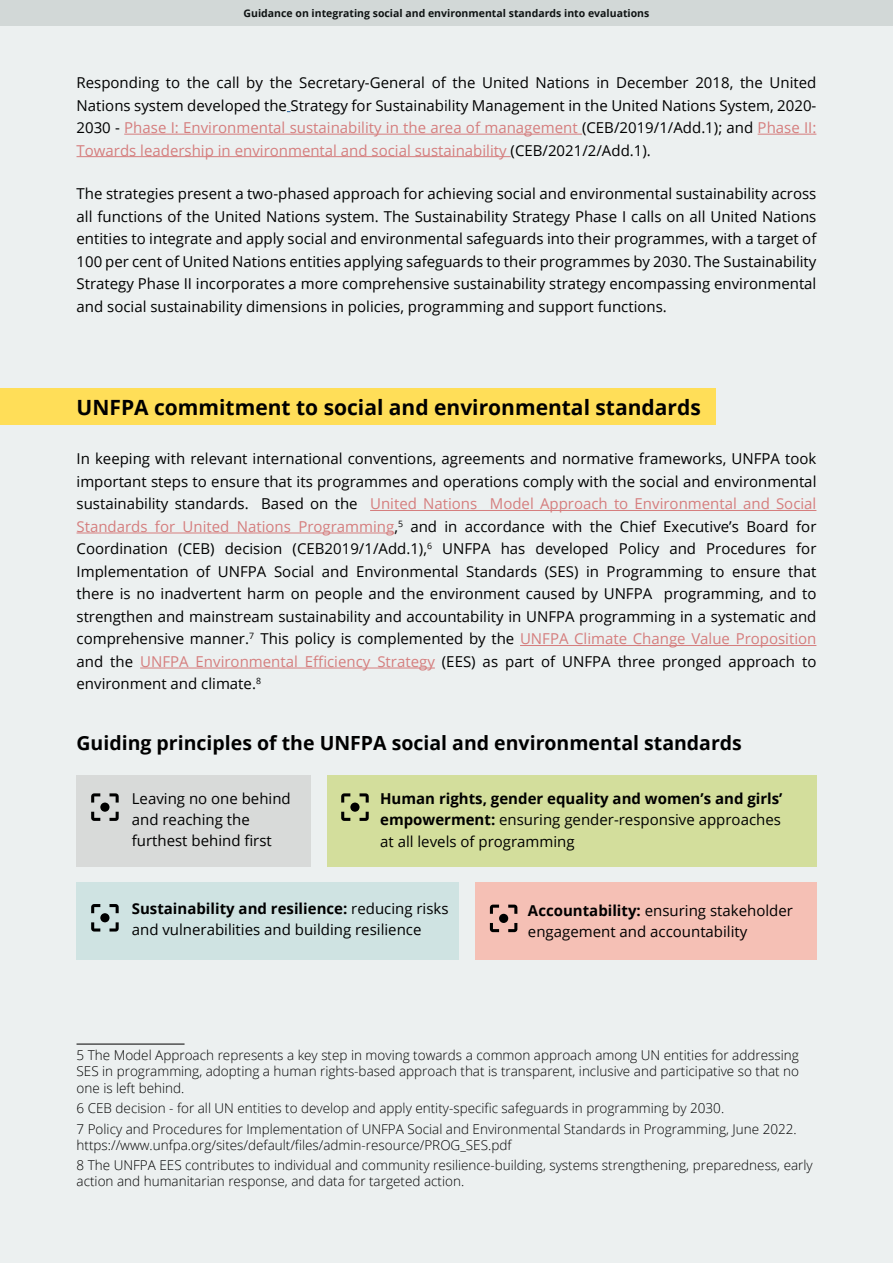
<style>
.page{position:relative;width:893px;height:1263px;background:#ecf0f0}
.page>*{position:absolute;margin:0;border:0;box-sizing:border-box;transform-origin:0 0}
.t1{font:700 21px "Open Sans";color:#000}
.t2{font:700 19.5px "Open Sans";color:#000}
.t3{font:15px/22.5px "Open Sans";color:#000;text-align:justify}
.t4{font:300 13.5px/16.2px "Open Sans";color:#000}
.t5{font:700 10.5px "Open Sans";color:#000}
.s1{color:#d57e7e}
.s2{font-weight:700}
</style>
<div class="page">
<div style="left:0;top:388px;width:716px;height:37px;background:#ffde58"></div>
<hr style="left:124px;top:134px;width:458px;height:1px;background:#d57e7e">
<hr style="left:758px;top:134px;width:58px;height:1px;background:#d57e7e">
<hr style="left:77px;top:156px;width:434px;height:1px;background:#d57e7e">
<hr style="left:370px;top:510px;width:446px;height:1px;background:#d57e7e">
<hr style="left:77px;top:533px;width:317px;height:1px;background:#d57e7e">
<hr style="left:520px;top:645px;width:296px;height:1px;background:#d57e7e">
<hr style="left:140px;top:668px;width:295px;height:1px;background:#d57e7e">
<hr style="left:77px;top:1044px;width:108px;height:1px;background:#000">
<div style="left:77px;top:882px;width:382px;height:78px;background:#cfe3e2"></div>
<div style="left:475px;top:882px;width:341px;height:78px;background:#f5c0b5"></div>
<div style="left:77px;top:776px;width:234px;height:91px;background:#d8dad9"></div>
<div style="left:327px;top:776px;width:489px;height:91px;background:#d3de9c"></div>
<svg style="left:91px;top:793px;width:28px;height:28px"></svg>
<svg style="left:341px;top:793px;width:28px;height:28px"></svg>
<svg style="left:91px;top:904px;width:28px;height:27px"></svg>
<svg style="left:490px;top:905px;width:27px;height:27px"></svg>
<p class="t5" style="left:244px;top:6px;width:407px">Guidance on integrating social and environmental standards into evaluations</p>
<p class="t3" style="left:77px;top:71px;width:741px">Responding to the call by the Secretary-General of the United Nations in December 2018, the United Nations system developed the Strategy for Sustainability Management in the United Nations System, 2020- 2030 - <span class="s1">Phase I: Environmental sustainability in the area of management</span> (CEB/2019/1/Add.1); and <span class="s1">Phase II:<br>Towards leadership in environmental and social sustainability</span> (CEB/2021/2/Add.1).</p>
<p class="t3" style="left:77px;top:182px;width:741px">The strategies present a two-phased approach for achieving social and environmental sustainability across all functions of the United Nations system. The Sustainability Strategy Phase I calls on all United Nations entities to integrate and apply social and environmental safeguards into their programmes, with a target of 100 per cent of United Nations entities applying safeguards to their programmes by 2030. The Sustainability Strategy Phase II incorporates a more comprehensive sustainability strategy encompassing environmental and social sustainability dimensions in policies, programming and support functions.</p>
<h1 class="t1" style="left:77px;top:393px;width:626px">UNFPA commitment to social and environmental standards</h1>
<p class="t3" style="left:77px;top:447px;width:741px">In keeping with relevant international conventions, agreements and normative frameworks, UNFPA took important steps to ensure that its programmes and operations comply with the social and environmental sustainability standards. Based on the <span class="s1">United Nations Model Approach to Environmental and Social Standards for United Nations Programming</span>,<sup>5</sup> and in accordance with the Chief Executive’s Board for Coordination (CEB) decision (CEB2019/1/Add.1),<sup>6</sup> UNFPA has developed Policy and Procedures for Implementation of UNFPA Social and Environmental Standards (SES) in Programming to ensure that there is no inadvertent harm on people and the environment caused by UNFPA programming, and to strengthen and mainstream sustainability and accountability in UNFPA programming in a systematic and comprehensive manner.<sup>7</sup> This policy is complemented by the <span class="s1">UNFPA Climate Change Value Proposition </span>and the <span class="s1">UNFPA Environmental Efficiency Strategy</span> (EES) as part of UNFPA three pronged approach to environment and climate.<sup>8</sup></p>
<h2 class="t2" style="left:77px;top:729px;width:667px">Guiding principles of the UNFPA social and environmental standards</h2>
<p class="t3" style="left:132px;top:788px;width:160px;line-height:21px;text-align:left">Leaving no one behind and reaching the furthest behind first</p>
<p class="t3" style="left:380px;top:788px;width:404px;line-height:21.3px"><span class="s2">Human rights, gender equality and women’s and girls’ empowerment:</span> ensuring gender-responsive approaches at all levels of programming</p>
<p class="t3" style="left:132px;top:898px;width:318px;line-height:21px"><span class="s2">Sustainability and resilience:</span> reducing risks and vulnerabilities and building resilience</p>
<p class="t3" style="left:528px;top:899px;width:266px;line-height:21px"><span class="s2">Accountability:</span> ensuring stakeholder engagement and accountability</p>
<p class="t4" style="left:77px;top:1047px;width:724px;text-align:justify">5 The Model Approach represents a key step in moving towards a common approach among UN entities for addressing SES in programming, adopting a human rights-based approach that is transparent, inclusive and participative so that no one is left behind.</p>
<p class="t4" style="left:77px;top:1098px;width:722px;line-height:20.4px">6 CEB decision - for all UN entities to develop and apply entity-specific safeguards in programming by 2030.<br>7 Policy and Procedures for Implementation of UNFPA Social and Environmental Standards in Programming, June 2022.</p>
<p class="t4" style="left:77px;top:1134px;width:738px;line-height:20.4px">https://www.unfpa.org/sites/default/files/admin-resource/PROG_SES.pdf<br>8 The UNFPA EES contributes to individual and community resilience-building, systems strengthening, preparedness, early</p>
<p class="t4" style="left:77px;top:1173px;width:389px">action and humanitarian response, and data for targeted action.</p>
</div>
